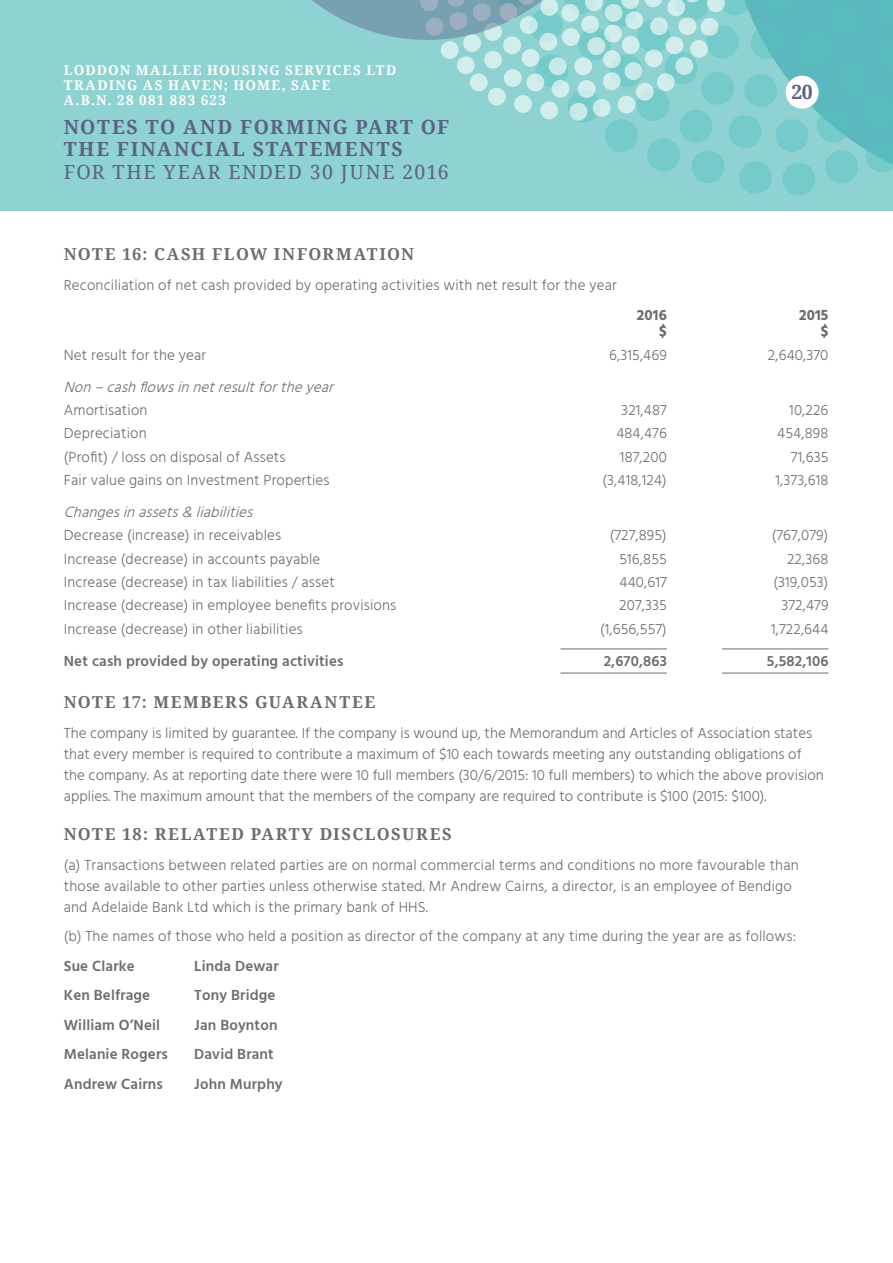
<style>
.page{position:relative;width:893px;height:1263px;background:#fff}
.page>*{position:absolute;margin:0;border:0;box-sizing:border-box;transform-origin:0 0}
.t1{font:700 19.5px/22.5px "Noto Serif";letter-spacing:.095em;color:#5b6286}
.t2{font:19.5px "Noto Serif";letter-spacing:.085em;color:#5b6286}
.t3{font:700 16.5px "Noto Serif";letter-spacing:.095em;color:#6c6d70}
.t4{font:300 15px/21px "Hind";letter-spacing:.01em;color:#6c6d70}
.t5{font:600 15px "Hind";letter-spacing:.01em;color:#6c6d70}
.t6{font:italic 300 15px "Hind";color:#6c6d70}
.t7{font:700 15px/16.5px "Hind";letter-spacing:.01em;color:#6c6d70;text-align:right}
.t8{font:700 13.5px/15px "Noto Serif";letter-spacing:.1em;color:#fff}
</style>
<div class="page">
<div style="left:0;top:0;width:893px;height:210px;background:#8ed2d1"></div>
<svg style="left:312px;top:0;width:581px;height:196px"></svg>
<div style="left:786px;top:76px;width:33px;height:33px;background:#fff;border-radius:50%"></div>
<hr style="left:561px;top:648px;width:106px;height:1px;background:#6c6d70">
<hr style="left:561px;top:673px;width:106px;height:1px;background:#6c6d70">
<hr style="left:722px;top:648px;width:106px;height:1px;background:#6c6d70">
<hr style="left:722px;top:673px;width:106px;height:1px;background:#6c6d70">
<p class="t8" style="left:64px;top:62px;width:334px">LODDON MALLEE HOUSING SERVICES LTD<br>TRADING AS HAVEN; HOME, SAFE<br>A.B.N. 28 081 883 623</p>
<h1 class="t1" style="left:64px;top:115px;width:387px">NOTES TO AND FORMING PART OF<br>THE FINANCIAL STATEMENTS</h1>
<h1 class="t2" style="left:64px;top:158px;width:386px">FOR THE YEAR ENDED 30 JUNE 2016</h1>
<h1 class="t1" style="left:791px;top:80px;width:23px">20</h1>
<p class="t3" style="left:64px;top:242px;width:352px">NOTE 16: CASH FLOW INFORMATION</p>
<p class="t4" style="left:64px;top:275px;width:555px">Reconciliation of net cash provided by operating activities with net result for the year</p>
<p class="t7" style="left:637px;top:306px;width:31px">2016 $</p>
<p class="t7" style="left:799px;top:306px;width:31px">2015 $</p>
<p class="t4" style="left:64px;top:345px;width:144px">Net result for the year</p>
<p class="t4" style="left:609px;top:345px;width:59px">6,315,469</p>
<p class="t4" style="left:768px;top:345px;width:62px">2,640,370</p>
<p class="t6" style="left:64px;top:377px;width:277px">Non–cashflowsinnetresultfortheyear</p>
<p class="t4" style="left:64px;top:401px;width:85px">Amortisation</p>
<p class="t4" style="left:621px;top:401px;width:47px">321,487</p>
<p class="t4" style="left:789px;top:401px;width:41px">10,226</p>
<p class="t4" style="left:64px;top:424px;width:84px">Depreciation</p>
<p class="t4" style="left:616px;top:424px;width:52px">484,476</p>
<p class="t4" style="left:777px;top:424px;width:53px">454,898</p>
<p class="t4" style="left:64px;top:447px;width:223px">(Profit) / loss on disposal of Assets</p>
<p class="t4" style="left:620px;top:447px;width:48px">187,200</p>
<p class="t4" style="left:791px;top:447px;width:39px">71,635</p>
<p class="t4" style="left:64px;top:471px;width:267px">Fair value gains on Investment Properties</p>
<p class="t4" style="left:602px;top:471px;width:66px">(3,418,124)</p>
<p class="t4" style="left:775px;top:471px;width:54px">1,373,618</p>
<p class="t6" style="left:64px;top:502px;width:196px">Changesinassets&amp;liabilities</p>
<p class="t4" style="left:64px;top:526px;width:219px">Decrease (increase) in receivables</p>
<p class="t4" style="left:610px;top:526px;width:59px">(727,895)</p>
<p class="t4" style="left:772px;top:526px;width:58px">(767,079)</p>
<p class="t4" style="left:64px;top:549px;width:258px">Increase (decrease) in accounts payable</p>
<p class="t4" style="left:619px;top:549px;width:49px">516,855</p>
<p class="t4" style="left:787px;top:549px;width:43px">22,368</p>
<p class="t4" style="left:64px;top:573px;width:273px">Increase (decrease) in tax liabilities / asset</p>
<p class="t4" style="left:620px;top:573px;width:49px">440,617</p>
<p class="t4" style="left:773px;top:573px;width:57px">(319,053)</p>
<p class="t4" style="left:64px;top:596px;width:334px">Increase (decrease) in employee benefits provisions</p>
<p class="t4" style="left:619px;top:596px;width:49px">207,335</p>
<p class="t4" style="left:781px;top:596px;width:49px">372,479</p>
<p class="t4" style="left:64px;top:619px;width:240px">Increase (decrease) in other liabilities</p>
<p class="t4" style="left:600px;top:619px;width:68px">(1,656,557)</p>
<p class="t4" style="left:771px;top:619px;width:59px">1,722,644</p>
<p class="t5" style="left:64px;top:652px;width:281px">Net cash provided by operating activities</p>
<p class="t5" style="left:604px;top:652px;width:65px">2,670,863</p>
<p class="t5" style="left:767px;top:652px;width:63px">5,582,106</p>
<p class="t3" style="left:64px;top:691px;width:313px">NOTE 17: MEMBERS GUARANTEE</p>
<p class="t4" style="left:64px;top:723px;width:761px">The company is limited by guarantee. If the company is wound up, the Memorandum and Articles of Association states that every member is required to contribute a maximum of $10 each towards meeting any outstanding obligations of the company. As at reporting date there were 10 full members (30/6/2015: 10 full members) to which the above provision applies. The maximum amount that the members of the company are required to contribute is $100 (2015: $100).</p>
<p class="t3" style="left:64px;top:823px;width:390px">NOTE 18: RELATED PARTY DISCLOSURES</p>
<p class="t4" style="left:64px;top:855px;width:736px">(a) Transactions between related parties are on normal commercial terms and conditions no more favourable than those available to other parties unless otherwise stated. Mr Andrew Cairns, a director, is an employee of Bendigo and Adelaide Bank Ltd which is the primary bank of HHS.</p>
<p class="t4" style="left:64px;top:927px;width:734px">(b) The names of those who held a position as director of the company at any time during the year are as follows:</p>
<p class="t5" style="left:64px;top:957px;width:72px">Sue Clarke</p>
<p class="t5" style="left:194px;top:957px;width:86px">Linda Dewar</p>
<p class="t5" style="left:64px;top:986px;width:88px">Ken Belfrage</p>
<p class="t5" style="left:194px;top:986px;width:83px">Tony Bridge</p>
<p class="t5" style="left:64px;top:1016px;width:98px">William O’Neil</p>
<p class="t5" style="left:194px;top:1016px;width:85px">Jan Boynton</p>
<p class="t5" style="left:64px;top:1045px;width:106px">Melanie Rogers</p>
<p class="t5" style="left:194px;top:1045px;width:81px">David Brant</p>
<p class="t5" style="left:64px;top:1075px;width:101px">Andrew Cairns</p>
<p class="t5" style="left:194px;top:1075px;width:90px">John Murphy</p>
</div>
